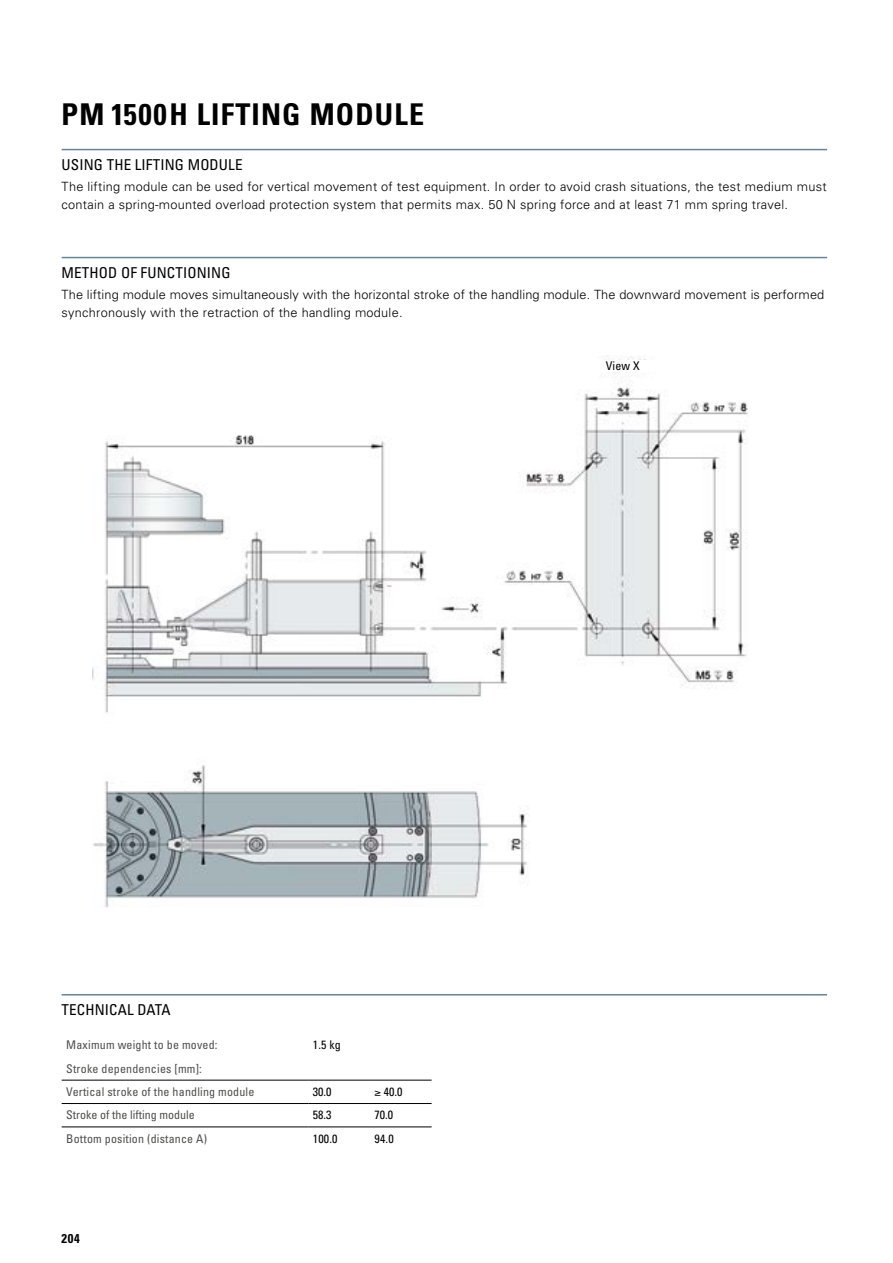
<style>
.page{position:relative;width:893px;height:1263px;background:#fff}
.page>*{position:absolute;margin:0;border:0;box-sizing:border-box;transform-origin:0 0}
.t1{font:700 condensed 30px "Univers";letter-spacing:.04em;color:#000}
.t2{font:condensed 15px "Univers";letter-spacing:.01em;color:#000}
.t3{font:300 12.75px/18px "Univers";letter-spacing:.02em;color:#000}
.t4{font:700 condensed 12.75px "Univers";color:#000}
.t5{font:condensed 12px/23.4px "Univers";letter-spacing:.015em;color:#4e4e4d}
.t6{font:condensed 12px "Univers";letter-spacing:.01em;color:#000}
</style>
<div class="page">
<img style="left:92px;top:355px;width:656px;height:552px">
<hr style="left:62px;top:1080px;width:246px;height:1px;background:#000">
<hr style="left:308px;top:1080px;width:62px;height:1px;background:#000">
<hr style="left:370px;top:1080px;width:62px;height:1px;background:#000">
<hr style="left:62px;top:1103px;width:246px;height:1px;background:#000">
<hr style="left:308px;top:1103px;width:62px;height:1px;background:#000">
<hr style="left:370px;top:1103px;width:62px;height:1px;background:#000">
<hr style="left:62px;top:1127px;width:246px;height:1px;background:#000">
<hr style="left:308px;top:1127px;width:62px;height:1px;background:#000">
<hr style="left:370px;top:1127px;width:62px;height:1px;background:#000">
<div style="left:590px;top:360px;width:66px;height:12px;background:#fff"></div>
<hr style="left:62px;top:149px;width:765px;height:1px;background:#6a8397">
<hr style="left:62px;top:257px;width:765px;height:1px;background:#6a8397">
<hr style="left:62px;top:994px;width:765px;height:1px;background:#6a8397">
<h1 class="t1" style="left:62px;top:96px;width:364px">PM 1500H LIFTING MODULE</h1>
<p class="t2" style="left:62px;top:155px;width:182px">USING THE LIFTING MODULE</p>
<p class="t3" style="left:62px;top:177px;width:767px">The lifting module can be used for vertical movement of test equipment. In order to avoid crash situations, the test medium must contain a spring-mounted overload protection system that permits max. 50 N spring force and at least 71 mm spring travel.</p>
<p class="t2" style="left:62px;top:263px;width:170px">METHOD OF FUNCTIONING</p>
<p class="t3" style="left:62px;top:285px;width:764px">The lifting module moves simultaneously with the horizontal stroke of the handling module. The downward movement is performed synchronously with the retraction of the handling module.</p>
<p class="t6" style="left:606px;top:358px;width:35px">View X</p>
<p class="t2" style="left:62px;top:1000px;width:110px">TECHNICAL DATA</p>
<p class="t5" style="left:66px;top:1033px;width:153px">Maximum weight to be moved:</p>
<p class="t6" style="left:313px;top:1037px;width:30px">1.5 kg</p>
<p class="t5" style="left:66px;top:1056px;width:190px">Stroke dependencies [mm]:<br>Vertical stroke of the handling module</p>
<p class="t6" style="left:313px;top:1084px;width:20px">30.0</p>
<p class="t6" style="left:375px;top:1084px;width:29px">≥ 40.0</p>
<p class="t5" style="left:66px;top:1103px;width:130px">Stroke of the lifting module</p>
<p class="t6" style="left:313px;top:1107px;width:20px">58.3</p>
<p class="t6" style="left:375px;top:1107px;width:20px">70.0</p>
<p class="t5" style="left:66px;top:1127px;width:142px">Bottom position (distance A)</p>
<p class="t6" style="left:313px;top:1131px;width:26px">100.0</p>
<p class="t6" style="left:375px;top:1131px;width:21px">94.0</p>
<p class="t4" style="left:62px;top:1231px;width:20px">204</p>
</div>
